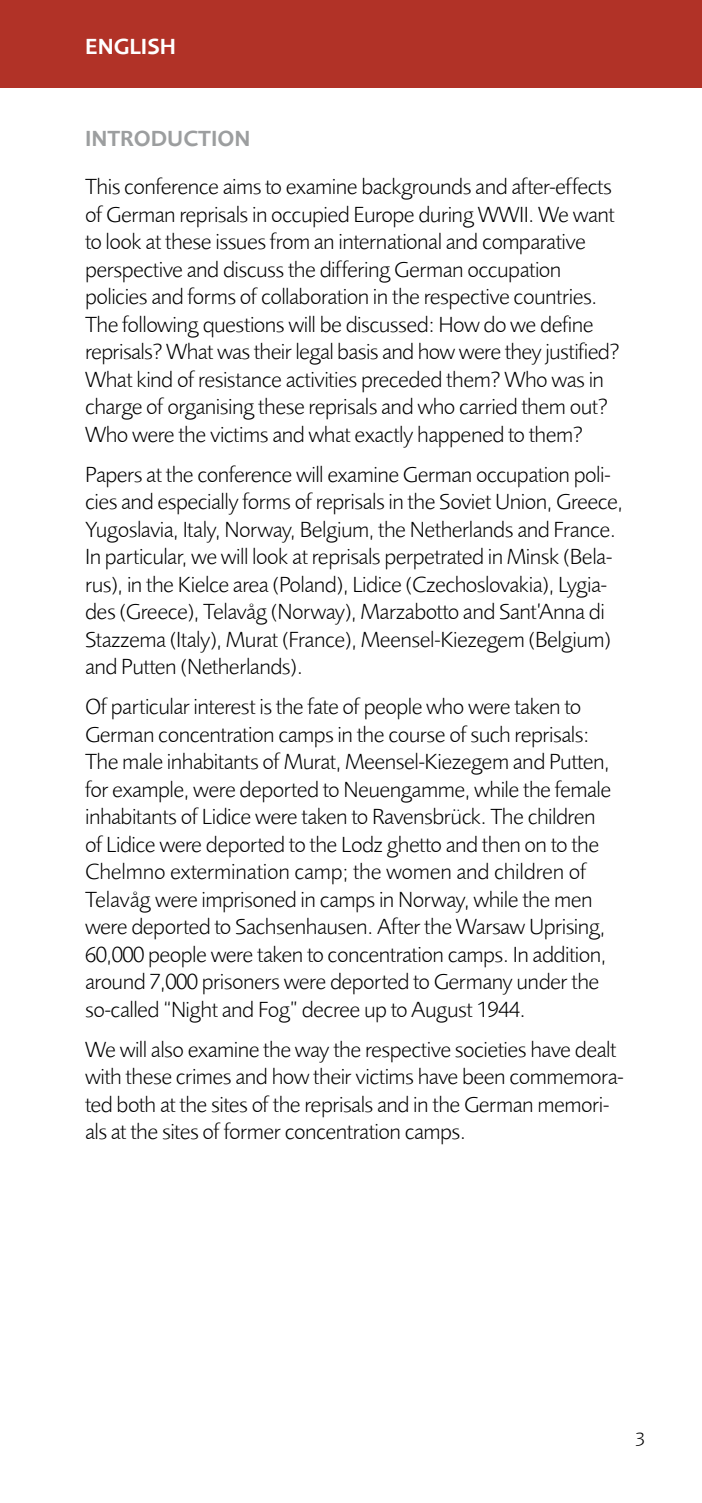
<style>
.page{position:relative;width:702px;height:1503px;background:#fff}
.page>*{position:absolute;margin:0;border:0;box-sizing:border-box;transform-origin:0 0}
.t1{font:300 22.5px/27.5px "Foundry Sans";letter-spacing:-.025em;color:#000}
.t2{font:22.5px "Foundry Sans Demi";color:#9c9e9f}
.t3{font:22.5px "Foundry Sans Demi";letter-spacing:.005em;color:#fff}
.t4{font:300 20px "Foundry Sans";color:#000}
</style>
<div class="page">
<div style="left:0;top:0;width:702px;height:87px;background:#b13227"></div>
<p class="t3" style="left:85px;top:33px;width:92px">ENGLISH</p>
<p class="t2" style="left:85px;top:126px;width:51px">INTROD</p>
<p class="t2" style="left:167px;top:126px;width:85px">UCTION</p>
<p class="t1" style="left:85px;top:173px;width:536px">This conference aims to examine backgrounds and after-effects of German reprisals in occupied Europe during WWII. We want to look at these issues from an international and comparative perspective and discuss the differing German occupation policies and forms of collaboration in the respective countries.<br>The following questions will be discussed: How do we define reprisals? What was their legal basis and how were they justified?<br>What kind of resistance activities preceded them? Who was in charge of organising these reprisals and who carried them out?<br>Who were the victims and what exactly happened to them?</p>
<p class="t1" style="left:85px;top:460px;width:539px">Papers at the conference will examine German occupation poli&shy;cies and especially forms of reprisals in the Soviet Union, Greece, Yugoslavia, Italy, Norway, Belgium, the Netherlands and France.<br>In particular, we will look at reprisals perpetrated in Minsk (Bela&shy;rus), in the Kielce area (Poland), Lidice (Czechoslovakia), Lygia&shy;des (Greece), Telavåg (Norway), Marzabotto and Sant’Anna di Stazzema (Italy), Murat (France), Meensel-Kiezegem (Belgium) and Putten (Netherlands).</p>
<p class="t1" style="left:85px;top:693px;width:528px">Of particular interest is the fate of people who were taken to German concentration camps in the course of such reprisals:<br>The male inhabitants of Murat, Meensel-Kiezegem and Putten, for example, were deported to Neuengamme, while the female inhabitants of Lidice were taken to Ravensbrück. The children of Lidice were deported to the Lodz ghetto and then on to the Chelmno extermination camp; the women and children of Telavåg were imprisoned in camps in Norway, while the men were deported to Sachsenhausen. After the Warsaw Uprising, 60,000 people were taken to concentration camps. In addition, around 7,000 prisoners were deported to Germany under the so-called “Night and Fog” decree up to August 1944.</p>
<p class="t1" style="left:85px;top:1035px;width:540px">We will also examine the way the respective societies have dealt with these crimes and how their victims have been commemora&shy;ted both at the sites of the reprisals and in the German memori&shy;als at the sites of former concentration camps.</p>
<p class="t4" style="left:635px;top:1427px;width:12px">3</p>
</div>
